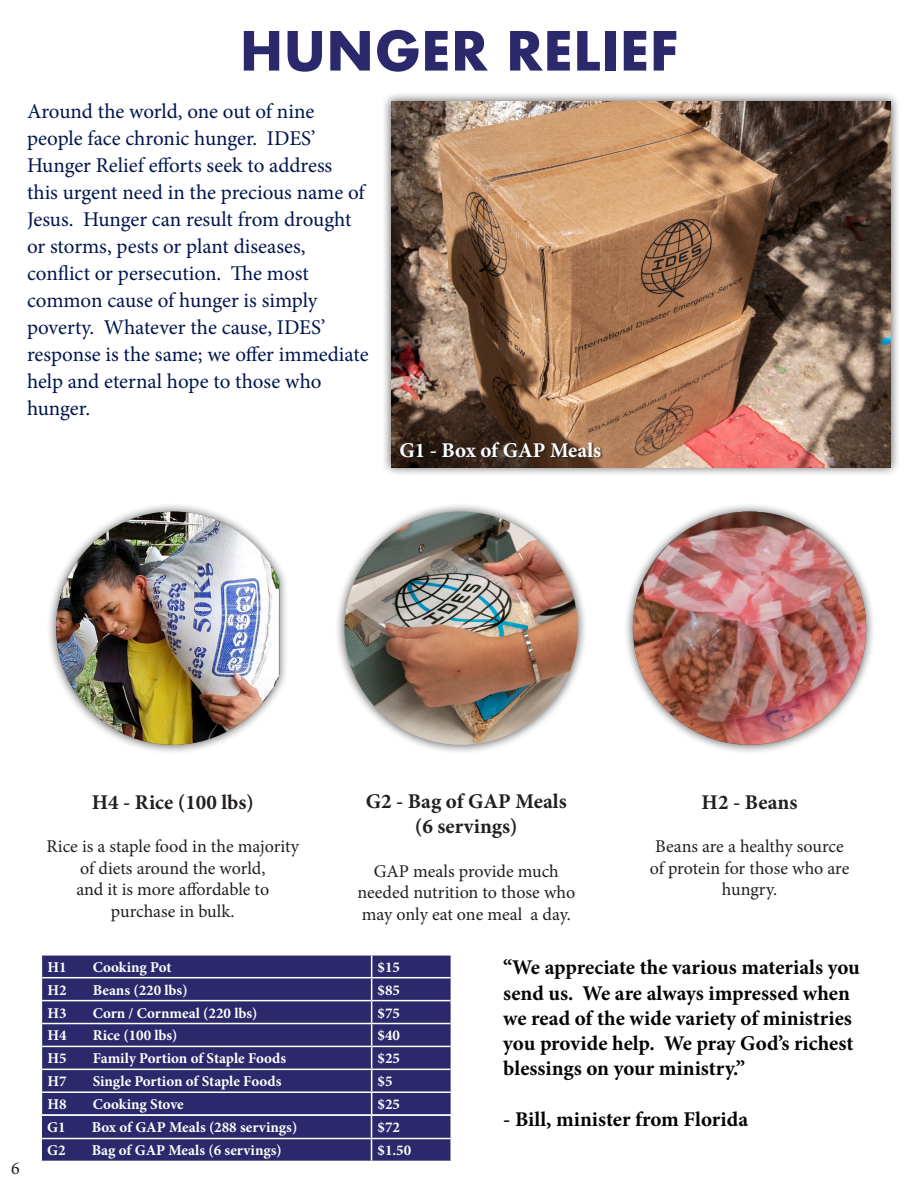
<style>
.page{position:relative;width:918px;height:1188px;background:#fff}
.page>*{position:absolute;margin:0;border:0;box-sizing:border-box;transform-origin:0 0}
.t1{font:700 52.5px "Futura";color:#2b286b}
.t2{font:21px/27px "Minion Pro";letter-spacing:-.005em;color:#01154d}
.t3{font:700 21px/25.2px "Minion Pro";color:#040503}
.t4{font:700 21px "Minion Pro";color:#231f20}
.t5{font:700 21px "Minion Pro";color:#fff}
.t6{font:18px/21.6px "Minion Pro";letter-spacing:-.005em;color:#231f20;text-align:center}
.t7{font:700 15px "Minion Pro";color:#fff}
</style>
<div class="page">
<div style="left:46px;top:502px;width:243px;height:252px;background:#231f20;opacity:.75"></div>
<img style="left:56px;top:512px;width:223px;height:233px">
<div style="left:335px;top:502px;width:252px;height:252px;background:#231f20;opacity:.75"></div>
<img style="left:345px;top:512px;width:233px;height:233px;border-radius:117px">
<div style="left:623px;top:502px;width:253px;height:252px;background:#231f20;opacity:.75"></div>
<div style="left:633px;top:512px;width:233px;height:233px;background:#231f20;opacity:.75"></div>
<img style="left:633px;top:512px;width:233px;height:233px;border-radius:117px">
<div style="left:382px;top:91px;width:519px;height:386px;background:#231f20;opacity:.75"></div>
<img style="left:392px;top:101px;width:499px;height:366px">
<div style="left:400px;top:442px;width:204px;height:18px;background:#231f20;opacity:.75"></div>
<svg style="left:41px;top:956px;width:411px;height:205px;background:#3a3775"></svg>
<hr style="left:450px;top:1116px;width:2px;height:22px;background:#fff">
<hr style="left:371px;top:1138px;width:81px;height:1px;background:#fff">
<p class="t1" style="left:240px;top:13px;width:440px">HUNGER RELIEF</p>
<p class="t2" style="left:27px;top:98px;width:343px">Around the world, one out of nine people face chronic hunger. IDES’ Hunger Relief efforts seek to address<br>this urgent need in the precious name of Jesus. Hunger can result from drought or storms, pests or plant diseases, conflict or persecution. The most common cause of hunger is simply poverty. Whatever the cause, IDES’ response is the same; we offer immediate help and eternal hope to those who hunger.</p>
<p class="t5" style="left:400px;top:435px;width:203px">G1 - Box of GAP Meals</p>
<p class="t6" style="left:11px;top:1158px;width:10px">6</p>
<p class="t4" style="left:92px;top:787px;width:164px">H4 - Rice (100 lbs)</p>
<p class="t6" style="left:47px;top:836px;width:254px">Rice is a staple food in the majority of diets around the world,</p>
<p class="t6" style="left:76px;top:879px;width:194px">and it is more affordable to purchase in bulk.</p>
<p class="t4" style="left:366px;top:787px;width:203px">G2 - Bag of GAP Meals</p>
<p class="t4" style="left:415px;top:812px;width:104px">(6 servings)</p>
<p class="t6" style="left:357px;top:860px;width:219px">GAP meals provide much needed nutrition to those who may only eat one meal a day.</p>
<p class="t4" style="left:702px;top:787px;width:97px">H2 - Beans</p>
<p class="t6" style="left:650px;top:836px;width:201px">Beans are a healthy source of protein for those who are hungry.</p>
<p class="t7" style="left:47px;top:956px;width:21px">H1</p>
<p class="t7" style="left:93px;top:956px;width:80px">Cooking Pot</p>
<p class="t7" style="left:378px;top:956px;width:24px">$15</p>
<p class="t7" style="left:47px;top:979px;width:21px">H2</p>
<p class="t7" style="left:93px;top:979px;width:96px">Beans (220 lbs)</p>
<p class="t7" style="left:378px;top:979px;width:24px">$85</p>
<p class="t7" style="left:47px;top:1002px;width:21px">H3</p>
<p class="t7" style="left:93px;top:1002px;width:166px">Corn / Cornmeal (220 lbs)</p>
<p class="t7" style="left:378px;top:1002px;width:24px">$75</p>
<p class="t7" style="left:47px;top:1025px;width:21px">H4</p>
<p class="t7" style="left:93px;top:1025px;width:86px">Rice (100 lbs)</p>
<p class="t7" style="left:378px;top:1025px;width:24px">$40</p>
<p class="t7" style="left:47px;top:1048px;width:21px">H5</p>
<p class="t7" style="left:93px;top:1048px;width:195px">Family Portion of Staple Foods</p>
<p class="t7" style="left:378px;top:1048px;width:24px">$25</p>
<p class="t7" style="left:47px;top:1071px;width:21px">H7</p>
<p class="t7" style="left:93px;top:1071px;width:190px">Single Portion of Staple Foods</p>
<p class="t7" style="left:378px;top:1071px;width:17px">$5</p>
<p class="t7" style="left:47px;top:1094px;width:21px">H8</p>
<p class="t7" style="left:93px;top:1094px;width:93px">Cooking Stove</p>
<p class="t7" style="left:378px;top:1094px;width:24px">$25</p>
<p class="t7" style="left:47px;top:1117px;width:20px">G1</p>
<p class="t7" style="left:92px;top:1117px;width:207px">Box of GAP Meals (288 servings)</p>
<p class="t7" style="left:378px;top:1117px;width:24px">$72</p>
<p class="t7" style="left:47px;top:1140px;width:20px">G2</p>
<p class="t7" style="left:92px;top:1140px;width:192px">Bag of GAP Meals (6 servings)</p>
<p class="t7" style="left:378px;top:1140px;width:35px">$1.50</p>
<p class="t3" style="left:503px;top:955px;width:358px">“We appreciate the various materials you send us. We are always impressed when we read of the wide variety of ministries you provide help. We pray God’s richest blessings on your ministry.”</p>
<p class="t3" style="left:503px;top:1106px;width:246px">- Bill, minister from Florida</p>
</div>
